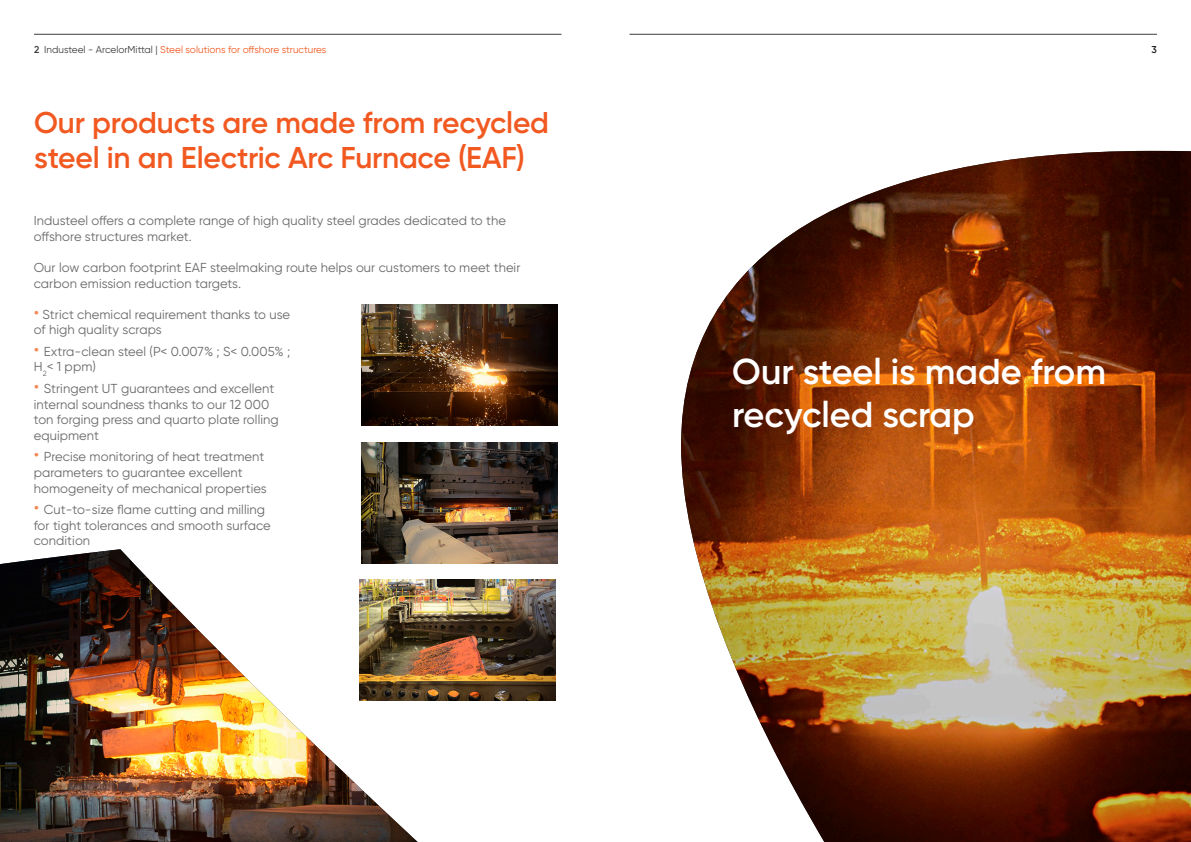
<style>
.page{position:relative;width:1191px;height:842px;background:#fff}
.page>*{position:absolute;margin:0;border:0;box-sizing:border-box;transform-origin:0 0}
.Large_number_pull_ou{font:600 36px/43.2px "Gilroy";color:#fff}
.Heading{font:600 30px/35px "Gilroy";letter-spacing:-.01em;color:#f15921}
.Txt_orange{font:13px/15.6px "Gilroy";letter-spacing:.005em;color:#69696c}
.t1{font:10px "Gilroy";color:#f15921}
.t2{font:600 10px "Gilroy";color:#231f20}
.s1{font-weight:600;color:#3e3e3f}
.s2{color:#3e3e3f}
.s3{font-size:18px;color:#f58753}
</style>
<div class="page">
<hr style="left:34px;top:34px;width:527px;height:1px;background:#3e3e3f">
<hr style="left:629px;top:34px;width:528px;height:1px;background:#3e3e3f">
<img style="left:681px;top:151px;width:510px;height:691px">
<img style="left:0;top:549px;width:419px;height:293px">
<img style="left:360px;top:579px;width:196px;height:121px">
<img style="left:361px;top:442px;width:197px;height:121px">
<img style="left:361px;top:304px;width:197px;height:121px">
<p class="t1" style="left:34px;top:44px;width:294px"><span class="s1">2</span> <span class="s2">Industeel - ArcelorMittal |</span> Steel solutions for offshore structures</p>
<p class="t2" style="left:1151px;top:44px;width:7px">3</p>
<p class="Heading" style="left:34px;top:105px;width:516px">Our products are made from recycled steel in an Electric Arc Furnace (EAF)</p>
<p class="Txt_orange" style="left:34px;top:212px;width:474px;line-height:16px">Industeel offers a complete range of high quality steel grades dedicated to the offshore structures market.</p>
<p class="Txt_orange" style="left:34px;top:260px;width:488px">Our low carbon footprint EAF steelmaking route helps our customers to meet their carbon emission reduction targets.</p>
<p class="Txt_orange" style="left:34px;top:306px;width:258px"><span class="s3">•</span> Strict chemical requirement thanks to use of high quality scraps</p>
<p class="Txt_orange" style="left:34px;top:343px;width:258px"><span class="s3">•</span> Extra-clean steel (P&lt; 0.007% ; S&lt; 0.005% ;<br>H<sub>2</sub>&lt; 1 ppm)</p>
<p class="Txt_orange" style="left:34px;top:380px;width:246px"><span class="s3">•</span> Stringent UT guarantees and excellent internal soundness thanks to our 12 000 ton forging press and quarto plate rolling equipment</p>
<p class="Txt_orange" style="left:34px;top:449px;width:234px"><span class="s3">•</span> Precise monitoring of heat treatment parameters to guarantee excellent homogeneity of mechanical properties</p>
<p class="Txt_orange" style="left:34px;top:502px;width:238px"><span class="s3">•</span> Cut-to-size flame cutting and milling for tight tolerances and smooth surface condition</p>
<p class="Large_number_pull_ou" style="left:732px;top:350px;width:375px">Our steel is made from recycled scrap</p>
</div>
